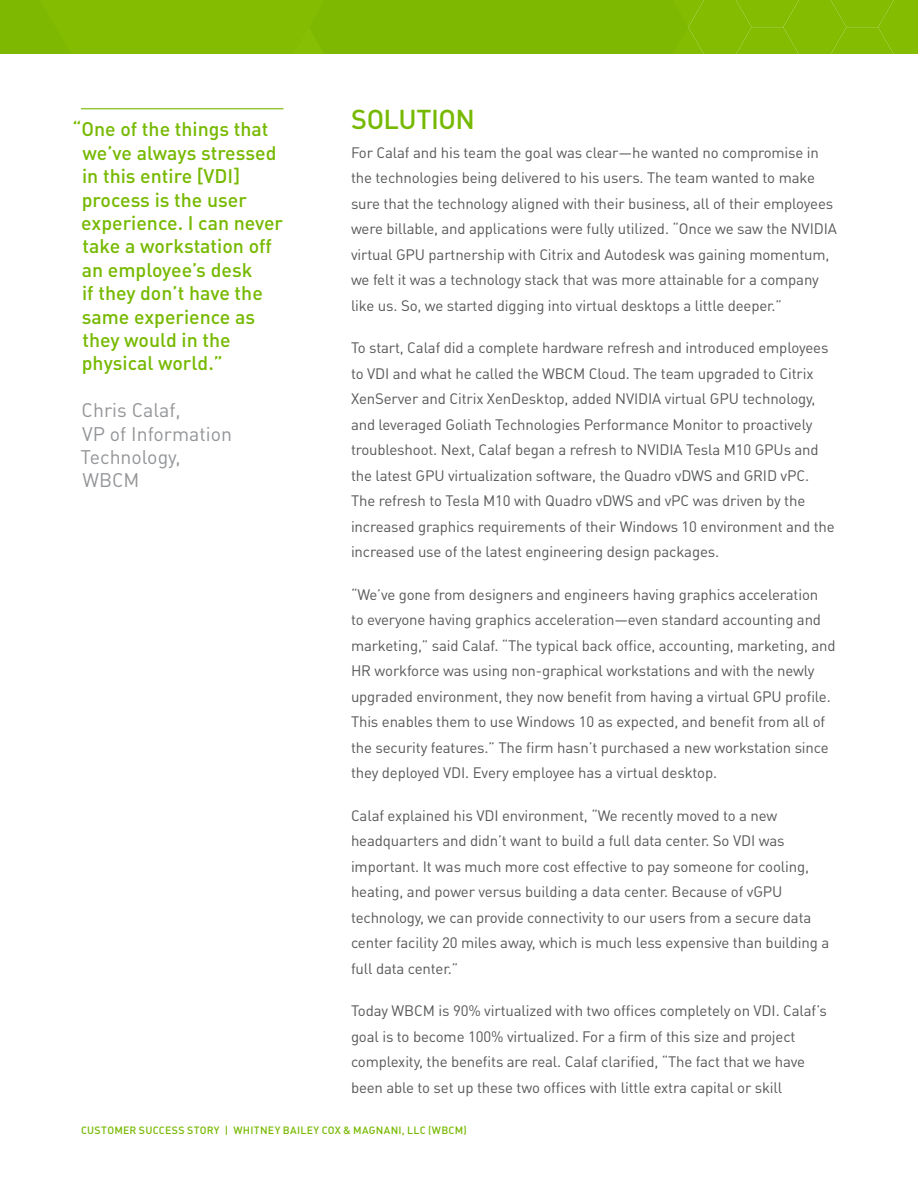
<style>
.page{position:relative;width:918px;height:1188px;background:#fff}
.page>*{position:absolute;margin:0;border:0;box-sizing:border-box;transform-origin:0 0}
.h2_-_Body_Heading{font:500 27px "DIN Pro";letter-spacing:-.02em;color:#76b900}
.Sidebar_Quote_-_2017{font:500 19.5px/23.4px "DIN Pro";color:#76b900}
.Sidebar_Quote_Credit{font:19.5px/23.4px "DIN Pro";color:#939598}
.p_-_Basic_Paragraph{font:15px/25.5px "DIN Pro";letter-spacing:-.01em;color:#57585a}
.Page_Folios-2017{font:500 10.5px "DIN Pro";letter-spacing:.025em;color:#76b900}
</style>
<div class="page">
<div style="left:0;top:0;width:918px;height:54px;background:#83bc00"></div>
<hr style="left:81px;top:108px;width:203px;height:1px;background:#76b900">
<p class="Sidebar_Quote_-_2017" style="left:81px;top:117px;width:203px;text-indent:-9px">“One of the things that we’ve always stressed in this entire [VDI] process is the user experience. I can never take a workstation off an employee’s desk<br>if they don’t have the same experience as they would in the physical world.”</p>
<p class="Sidebar_Quote_Credit" style="left:81px;top:398px;width:153px">Chris Calaf,<br>VP of Information<br>Technology,<br>WBCM</p>
<p class="h2_-_Body_Heading" style="left:351px;top:101px;width:125px">SOLUTION</p>
<p class="p_-_Basic_Paragraph" style="left:351px;top:139px;width:487px">For Calaf and his team the goal was clear—he wanted no compromise in the technologies being delivered to his users. The team wanted to make sure that the technology aligned with their business, all of their employees were billable, and applications were fully utilized. “Once we saw the NVIDIA virtual GPU partnership with Citrix and Autodesk was gaining momentum, we felt it was a technology stack that was more attainable for a company like us. So, we started digging into virtual desktops a little deeper.”</p>
<p class="p_-_Basic_Paragraph" style="left:351px;top:335px;width:485px">To start, Calaf did a complete hardware refresh and introduced employees to VDI and what he called the WBCM Cloud. The team upgraded to Citrix XenServer and Citrix XenDesktop, added NVIDIA virtual GPU technology, and leveraged Goliath Technologies Performance Monitor to proactively troubleshoot. Next, Calaf began a refresh to NVIDIA Tesla M10 GPUs and the latest GPU virtualization software, the Quadro vDWS and GRID vPC.<br>The refresh to Tesla M10 with Quadro vDWS and vPC was driven by the increased graphics requirements of their Windows 10 environment and the increased use of the latest engineering design packages.</p>
<p class="p_-_Basic_Paragraph" style="left:351px;top:581px;width:486px">“We’ve gone from designers and engineers having graphics acceleration<br>to everyone having graphics acceleration—even standard accounting and marketing,” said Calaf. “The typical back office, accounting, marketing, and HR workforce was using non-graphical workstations and with the newly upgraded environment, they now benefit from having a virtual GPU profile.<br>This enables them to use Windows 10 as expected, and benefit from all of the security features.” The firm hasn’t purchased a new workstation since they deployed VDI. Every employee has a virtual desktop.</p>
<p class="p_-_Basic_Paragraph" style="left:351px;top:802px;width:480px">Calaf explained his VDI environment, “We recently moved to a new headquarters and didn’t want to build a full data center. So VDI was important. It was much more cost effective to pay someone for cooling, heating, and power versus building a data center. Because of vGPU technology, we can provide connectivity to our users from a secure data center facility 20 miles away, which is much less expensive than building a full data center.”</p>
<p class="p_-_Basic_Paragraph" style="left:351px;top:998px;width:477px">Today WBCM is 90% virtualized with two offices completely on VDI. Calaf’s goal is to become 100% virtualized. For a firm of this size and project complexity, the benefits are real. Calaf clarified, “The fact that we have been able to set up these two offices with little extra capital or skill</p>
<p class="Page_Folios-2017" style="left:81px;top:1123px;width:387px">CUSTOMER SUCCESS STORY | WHITNEY BAILEY COX &amp; MAGNANI, LLC (WBCM)</p>
</div>
